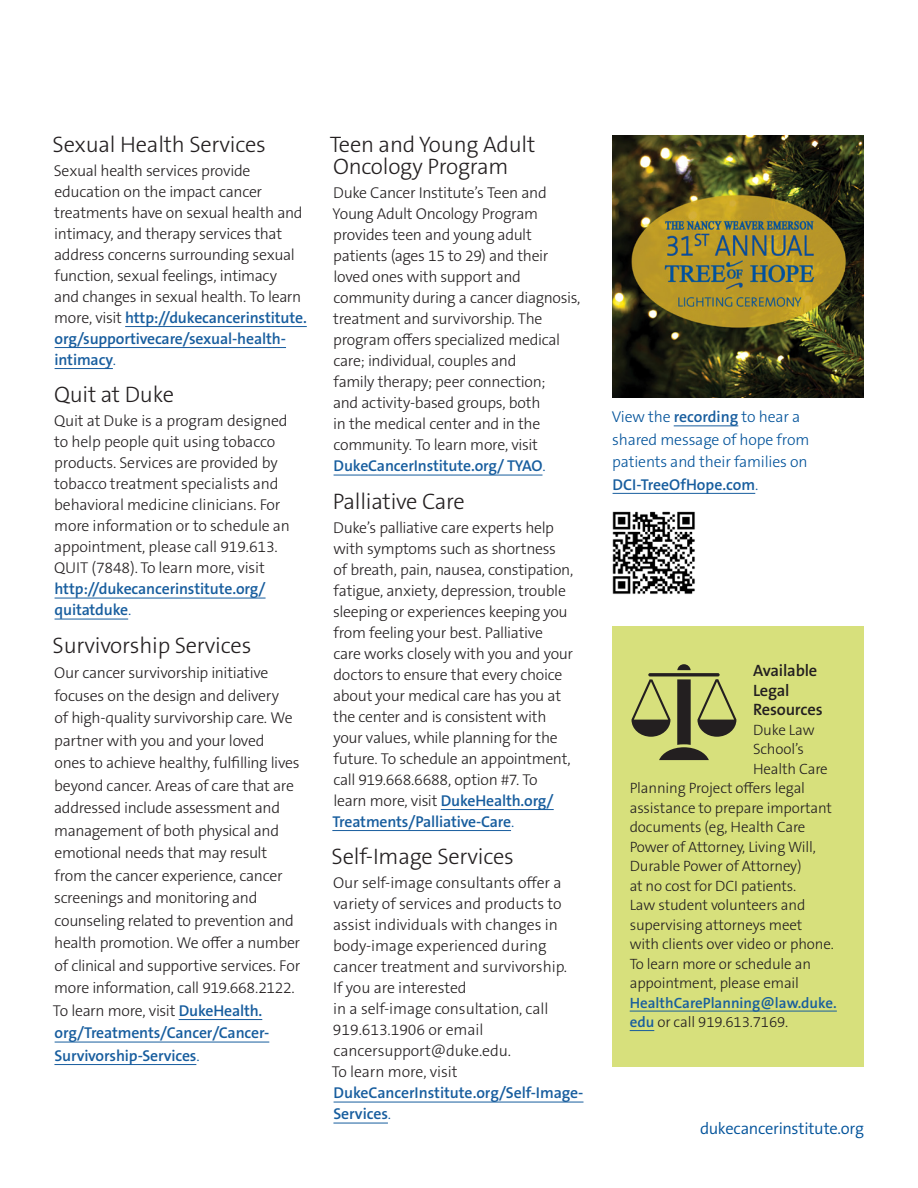
<style>
.page{position:relative;width:918px;height:1188px;background:#fff}
.page>*{position:absolute;margin:0;border:0;box-sizing:border-box;transform-origin:0 0}
.t1{font:300 22.5px/22.5px "The Sans B W3";letter-spacing:-.01em;color:#231f20}
.t2{font:300 16.5px "The Sans B W4";letter-spacing:-.02em;color:#01529a}
.t3{font:600 16.5px/19.5px "The Sans B W6";letter-spacing:-.01em;color:#231f20}
.t4{font:300 15.75px/21px "The Sans B W3";letter-spacing:-.02em;color:#231f20}
.t5{font:300 15.75px/22.5px "The Sans B W3";letter-spacing:-.01em;color:#01529a}
.t6{font:600 15.75px/21px "The Sans B W6";letter-spacing:-.005em;color:#175d9e}
.t7{font:300 15px "The Sans B W3";letter-spacing:-.01em;color:#231f20}
.t8{font:600 15px "The Sans B W6";color:#175d9e}
.s1{font-family:"The Sans B W6";font-weight:600;color:#175d9e}
.s2{color:#07549c}
.s3{font-family:"The Sans B W3";font-weight:300;color:#231f20}
.s4{font-family:"The Sans B W3";font-weight:300;color:#07549c}
</style>
<div class="page">
<hr style="left:125px;top:326px;width:182px;height:1px;background:#175d9e">
<hr style="left:55px;top:347px;width:231px;height:1px;background:#175d9e">
<hr style="left:55px;top:368px;width:58px;height:1px;background:#175d9e">
<hr style="left:55px;top:598px;width:211px;height:1px;background:#175d9e">
<hr style="left:55px;top:619px;width:73px;height:1px;background:#175d9e">
<hr style="left:179px;top:1019px;width:83px;height:1px;background:#175d9e">
<hr style="left:55px;top:1042px;width:214px;height:1px;background:#175d9e">
<hr style="left:54px;top:1064px;width:142px;height:1px;background:#175d9e">
<hr style="left:334px;top:475px;width:209px;height:1px;background:#175d9e">
<hr style="left:441px;top:809px;width:113px;height:1px;background:#175d9e">
<hr style="left:332px;top:830px;width:179px;height:1px;background:#175d9e">
<hr style="left:334px;top:1102px;width:250px;height:1px;background:#175d9e">
<hr style="left:333px;top:1123px;width:55px;height:1px;background:#175d9e">
<div style="left:612px;top:626px;width:252px;height:441px;background:#d7e07c"></div>
<hr style="left:630px;top:1011px;width:207px;height:1px;background:#175d9e">
<svg style="left:630px;top:1030px;width:24px;height:1px"></svg>
<svg style="left:632px;top:664px;width:104px;height:96px"></svg>
<hr style="left:674px;top:426px;width:64px;height:1px;background:#175d9e">
<hr style="left:613px;top:493px;width:142px;height:1px;background:#175d9e">
<img style="left:612px;top:135px;width:252px;height:263px">
<img style="left:612px;top:511px;width:83px;height:83px">
<p class="t1" style="left:53px;top:133px;width:215px">Sexual Health Services</p>
<p class="t4" style="left:54px;top:160px;width:254px">Sexual health services provide education on the impact cancer treatments have on sexual health and intimacy, and therapy services that address concerns surrounding sexual function, sexual feelings, intimacy<br>and changes in sexual health. To learn more, visit <span class="s1">http://dukecancerinstitute. org/supportivecare/sexual-health&shy;intimacy</span><span class="s2">.</span></p>
<p class="t1" style="left:54px;top:384px;width:122px">Quit at Duke</p>
<p class="t4" style="left:54px;top:411px;width:237px">Quit at Duke is a program designed to help people quit using tobacco products. Services are provided by tobacco treatment specialists and behavioral medicine clinicians. For more information or to schedule an appointment, please call 919.613.<br>QUIT (7848). To learn more, visit <span class="s1">http://dukecancerinstitute.org/ quitatduke</span><span class="s2">.</span></p>
<p class="t1" style="left:53px;top:634px;width:200px">Survivorship Services</p>
<p class="t4" style="left:53px;top:662px;width:249px;line-height:22.5px">Our cancer survivorship initiative focuses on the design and delivery<br>of high-quality survivorship care. We partner with you and your loved<br>ones to achieve healthy, fulfilling lives beyond cancer. Areas of care that are addressed include assessment and management of both physical and emotional needs that may result from the cancer experience, cancer screenings and monitoring and counseling related to prevention and health promotion. We offer a number of clinical and supportive services. For more information, call 919.668.2122.<br>To learn more, visit <span class="s1">DukeHealth. org/Treatments/Cancer/Cancer-Survivorship-Services</span><span class="s2">.</span></p>
<p class="t1" style="left:330px;top:133px;width:207px">Teen and Young Adult<br>Oncology Program</p>
<p class="t4" style="left:333px;top:183px;width:249px">Duke Cancer Institute’s Teen and<br>Young Adult Oncology Program provides teen and young adult patients (ages 15 to 29) and their loved ones with support and community during a cancer diagnosis, treatment and survivorship. The program offers specialized medical care; individual, couples and<br>family therapy; peer connection;<br>and activity-based groups, both<br>in the medical center and in the community. To learn more, visit<br><span class="s1">DukeCancerInstitute.org/ TYAO</span><span class="s2">.</span></p>
<p class="t1" style="left:333px;top:490px;width:134px">Palliative Care</p>
<p class="t4" style="left:332px;top:517px;width:242px">Duke’s palliative care experts help with symptoms such as shortness<br>of breath, pain, nausea, constipation, fatigue, anxiety, depression, trouble sleeping or experiences keeping you from feeling your best. Palliative care works closely with you and your doctors to ensure that every choice about your medical care has you at the center and is consistent with your values, while planning for the future. To schedule an appointment, call 919.668.6688, option #7. To learn more, visit <span class="s1">DukeHealth.org/ Treatments/Palliative-Care</span><span class="s2">.</span></p>
<p class="t1" style="left:332px;top:846px;width:184px">Self-Image Services</p>
<p class="t4" style="left:333px;top:873px;width:236px">Our self-image consultants offer a variety of services and products to assist individuals with changes in body-image experienced during cancer treatment and survivorship.</p>
<p class="t4" style="left:333px;top:978px;width:217px">If you are interested<br>in a self-image consultation, call<br>919.613.1906 or email cancersupport@duke.edu.</p>
<p class="t6" style="left:332px;top:1062px;width:253px"><span class="s3">To learn more, visit<br></span>DukeCancerInstitute.org/Self-Image-<br>Services<span class="s4">.</span></p>
<p class="t5" style="left:612px;top:406px;width:199px">View the <span class="s1">recording</span> to hear a shared message of hope from patients and their families on<br><span class="s1">DCI-TreeOfHope.com</span>.</p>
<p class="t3" style="left:753px;top:661px;width:71px">Available<br>Legal<br>Resources</p>
<p class="t7" style="left:753px;top:720px;width:63px">Duke Law</p>
<p class="t7" style="left:753px;top:739px;width:52px">School’s</p>
<p class="t7" style="left:753px;top:759px;width:76px">Health Care</p>
<p class="t7" style="left:630px;top:778px;width:177px">Planning Project offers legal</p>
<p class="t7" style="left:630px;top:798px;width:204px">assistance to prepare important</p>
<p class="t7" style="left:630px;top:817px;width:177px">documents (eg, Health Care</p>
<p class="t7" style="left:630px;top:837px;width:188px">Power of Attorney, Living Will,</p>
<p class="t7" style="left:630px;top:856px;width:173px">Durable Power of Attorney)</p>
<p class="t7" style="left:630px;top:876px;width:168px">at no cost for DCI patients.</p>
<p class="t7" style="left:630px;top:895px;width:177px">Law student volunteers and</p>
<p class="t7" style="left:630px;top:915px;width:174px">supervising attorneys meet</p>
<p class="t7" style="left:630px;top:934px;width:206px">with clients over video or phone.</p>
<p class="t7" style="left:630px;top:954px;width:183px">To learn more or schedule an</p>
<p class="t7" style="left:630px;top:973px;width:171px">appointment, please email</p>
<p class="t8" style="left:630px;top:993px;width:209px">HealthCarePlanning@law.duke.</p>
<p class="t7" style="left:630px;top:1012px;width:160px"><span class="s1">edu</span> or call 919.613.7169.</p>
<p class="t2" style="left:700px;top:1117px;width:165px">dukecancerinstitute.org</p>
</div>
